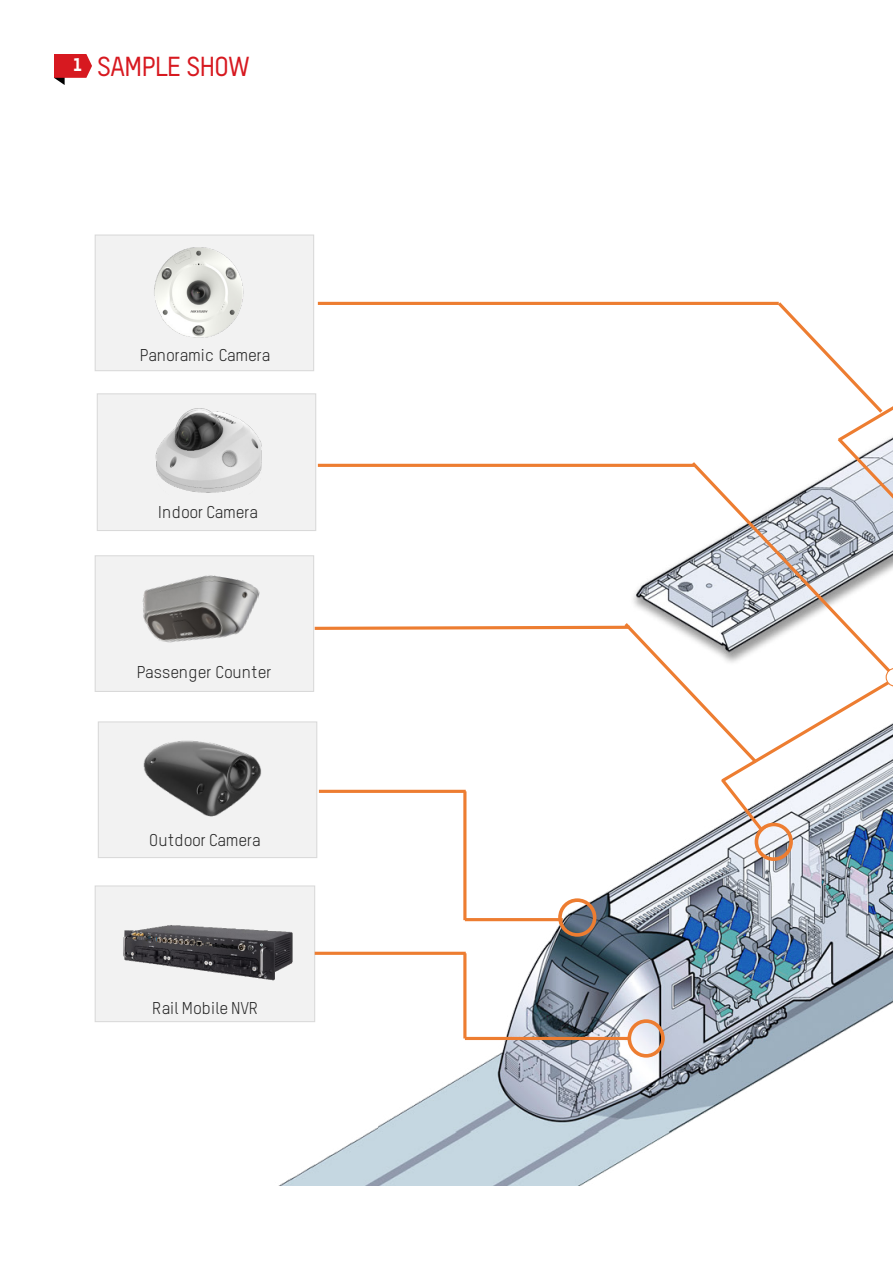
<style>
.page{position:relative;width:893px;height:1263px;background:#fff}
.page>*{position:absolute;margin:0;border:0;box-sizing:border-box;transform-origin:0 0}
.t1{font:500 27px "TSTARPRO";letter-spacing:-.02em;color:#d71920}
.t2{font:16.8px "TSTARPRO";letter-spacing:-.01em;color:#262626}
.t3{font:16.8px "TSTARPRO";letter-spacing:.015em;color:#262626}
</style>
<div class="page">
<img style="left:94px;top:235px;width:799px;height:950px">
<div style="left:95px;top:556px;width:219px;height:135px;background:#f2f2f2"></div>
<div style="left:95px;top:555px;width:219px;height:137px;border:1px solid #d9d9d9"></div>
<img style="left:142px;top:575px;width:118px;height:68px">
<div style="left:97px;top:394px;width:219px;height:136px;background:#f2f2f2"></div>
<div style="left:97px;top:393px;width:219px;height:138px;border:1px solid #d9d9d9"></div>
<img style="left:155px;top:408px;width:107px;height:85px">
<div style="left:95px;top:235px;width:219px;height:136px;background:#f2f2f2"></div>
<div style="left:95px;top:234px;width:219px;height:137px;border:1px solid #d9d9d9"></div>
<img style="left:154px;top:247px;width:90px;height:91px">
<div style="left:98px;top:722px;width:219px;height:135px;background:#f2f2f2"></div>
<div style="left:98px;top:721px;width:219px;height:137px;border:1px solid #d9d9d9"></div>
<img style="left:143px;top:740px;width:119px;height:77px">
<div style="left:95px;top:886px;width:220px;height:136px;background:#f2f2f2"></div>
<div style="left:95px;top:885px;width:220px;height:137px;border:1px solid #d9d9d9"></div>
<div style="left:755px;top:823px;width:38px;height:38px;border:4px solid #ed7d31;border-radius:50%"></div>
<div style="left:627px;top:1019px;width:38px;height:38px;border:4px solid #ed7d31;border-radius:50%"></div>
<hr style="left:315px;top:952px;width:151px;height:3px;background:#ed7d31">
<hr style="left:465px;top:1037px;width:164px;height:3px;background:#ed7d31">
<hr style="left:463px;top:953px;width:3px;height:85px;background:#ed7d31">
<div style="left:558px;top:898px;width:38px;height:39px;border:4px solid #ed7d31;border-radius:50%"></div>
<hr style="left:319px;top:790px;width:147px;height:3px;background:#ed7d31">
<hr style="left:318px;top:464px;width:377px;height:3px;background:#ed7d31">
<hr style="left:318px;top:302px;width:461px;height:3px;background:#ed7d31">
<hr style="left:465px;top:918px;width:98px;height:3px;background:#ed7d31">
<hr style="left:463px;top:791px;width:3px;height:129px;background:#ed7d31">
<svg style="left:718px;top:800px;width:49px;height:35px"></svg>
<svg style="left:312px;top:620px;width:376px;height:147px"></svg>
<svg style="left:774px;top:235px;width:119px;height:224px"></svg>
<svg style="left:688px;top:459px;width:205px;height:341px"></svg>
<svg style="left:886px;top:668px;width:7px;height:19px"></svg>
<img style="left:114px;top:866px;width:202px;height:136px">
<svg style="left:54px;top:54px;width:38px;height:31px"></svg>
<h1 class="t1" style="left:73px;top:48px;width:178px"><sup>1</sup> SAMPLE SHOW</h1>
<p class="t2" style="left:140px;top:344px;width:132px">Panoramic Camera</p>
<p class="t2" style="left:158px;top:501px;width:102px">Indoor Camera</p>
<p class="t2" style="left:137px;top:661px;width:136px">Passenger Counter</p>
<p class="t2" style="left:149px;top:829px;width:113px">Outdoor Camera</p>
<p class="t3" style="left:152px;top:996px;width:107px">Rail Mobile NVR</p>
</div>
